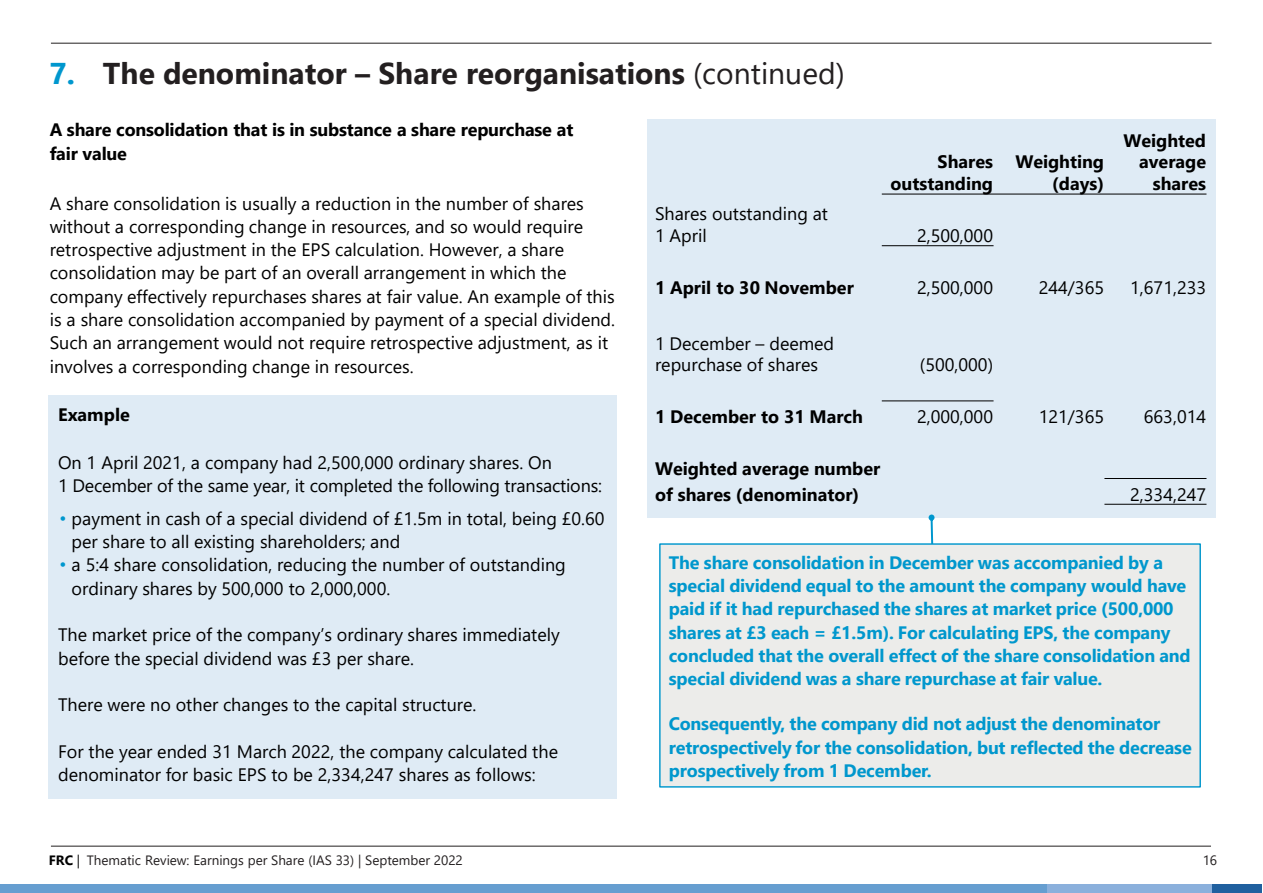
<style>
.page{position:relative;width:1263px;height:893px;background:#fff}
.page>*{position:absolute;margin:0;border:0;box-sizing:border-box;transform-origin:0 0}
.t1{font:700 30px "Segoe UI";color:#231f20}
.t2{font:18px/23.2px "Segoe UI";color:#000}
.t3{font:700 18px/23.4px "Segoe UI";letter-spacing:-.01em;color:#0097cd}
.t4{font:700 18px/21.6px "Segoe UI";color:#000;text-align:right}
.t5{font:13.5px "Segoe UI";letter-spacing:-.005em;color:#231f20}
.t6{font:700 13.5px "Segoe UI";color:#000}
.s1{color:#0097ce}
.s2{font-weight:400}
.s3{font-family:"Arial";color:#0097ce}
</style>
<div class="page">
<hr style="left:51px;top:43px;width:1161px;height:1px;background:#231f20">
<hr style="left:51px;top:846px;width:1160px;height:1px;background:#231f20">
<div style="left:0;top:884px;width:1047px;height:9px;background:#669ed0"></div>
<div style="left:1047px;top:884px;width:166px;height:9px;background:#8bb0dc"></div>
<div style="left:1213px;top:884px;width:49px;height:9px;background:#20609f"></div>
<div style="left:647px;top:120px;width:569px;height:398px;background:#dfebf5"></div>
<div style="left:49px;top:396px;width:568px;height:403px;background:#dfebf5"></div>
<hr style="left:882px;top:194px;width:325px;height:1px;background:#000">
<hr style="left:882px;top:245px;width:112px;height:1px;background:#000">
<hr style="left:882px;top:400px;width:112px;height:1px;background:#000">
<hr style="left:1104px;top:478px;width:103px;height:1px;background:#000">
<hr style="left:1104px;top:504px;width:103px;height:1px;background:#000">
<svg style="left:929px;top:514px;width:6px;height:29px"></svg>
<div style="left:660px;top:544px;width:540px;height:243px;background:#ececea"></div>
<div style="left:659px;top:543px;width:542px;height:244px;border:1px solid #0097cd"></div>
<h2 class="t1" style="left:50px;top:51px;width:797px"><span class="s1">7.</span> The denominator – Share reorganisations <span class="s2">(continued)</span></h2>
<p class="t4" style="left:50px;top:117px;width:525px;line-height:23.4px;text-align:left">A share consolidation that is in substance a share repurchase at fair value</p>
<p class="t2" style="left:50px;top:190px;width:567px">A share consolidation is usually a reduction in the number of shares without a corresponding change in resources, and so would require retrospective adjustment in the EPS calculation. However, a share consolidation may be part of an overall arrangement in which the company effectively repurchases shares at fair value. An example of this is a share consolidation accompanied by payment of a special dividend.<br>Such an arrangement would not require retrospective adjustment, as it involves a corresponding change in resources.</p>
<p class="t4" style="left:58px;top:403px;width:73px">Example</p>
<p class="t2" style="left:58px;top:450px;width:545px">On 1 April 2021, a company had 2,500,000 ordinary shares. On<br>1 December of the same year, it completed the following transactions:</p>
<p class="t2" style="left:72px;top:506px;width:534px;text-indent:-12px"><span class="s3">•</span> payment in cash of a special dividend of £1.5m in total, being £0.60 per share to all existing shareholders; and</p>
<p class="t2" style="left:72px;top:552px;width:496px;text-indent:-12px"><span class="s3">•</span> a 5:4 share consolidation, reducing the number of outstanding ordinary shares by 500,000 to 2,000,000.</p>
<p class="t2" style="left:58px;top:622px;width:503px">The market price of the company’s ordinary shares immediately before the special dividend was £3 per share.</p>
<p class="t2" style="left:58px;top:692px;width:420px">There were no other changes to the capital structure.</p>
<p class="t2" style="left:58px;top:739px;width:501px">For the year ended 31 March 2022, the company calculated the denominator for basic EPS to be 2,334,247 shares as follows:</p>
<p class="t4" style="left:1124px;top:129px;width:84px">Weighted average shares</p>
<p class="t4" style="left:891px;top:150px;width:104px">Shares outstanding</p>
<p class="t4" style="left:1015px;top:150px;width:90px">Weighting (days)</p>
<p class="t2" style="left:655px;top:202px;width:174px;line-height:21.6px">Shares outstanding at<br>1 April</p>
<p class="t2" style="left:917px;top:223px;width:77px">2,500,000</p>
<p class="t4" style="left:655px;top:275px;width:200px">1 April to 30 November</p>
<p class="t2" style="left:917px;top:274px;width:77px">2,500,000</p>
<p class="t2" style="left:1039px;top:274px;width:67px">244/365</p>
<p class="t2" style="left:1130px;top:274px;width:77px">1,671,233</p>
<p class="t2" style="left:655px;top:331px;width:181px;line-height:21.6px">1 December – deemed repurchase of shares</p>
<p class="t2" style="left:920px;top:352px;width:75px">(500,000)</p>
<p class="t4" style="left:655px;top:405px;width:210px">1 December to 31 March</p>
<p class="t2" style="left:917px;top:404px;width:77px">2,000,000</p>
<p class="t2" style="left:1039px;top:404px;width:67px">121/365</p>
<p class="t2" style="left:1144px;top:404px;width:64px">663,014</p>
<p class="t4" style="left:655px;top:457px;width:227px">Weighted average number</p>
<p class="t4" style="left:655px;top:482px;width:206px">of shares (denominator)</p>
<p class="t2" style="left:1130px;top:481px;width:77px">2,334,247</p>
<p class="t3" style="left:669px;top:549px;width:523px">The share consolidation in December was accompanied by a special dividend equal to the amount the company would have paid if it had repurchased the shares at market price (500,000 shares at £3 each = £1.5m). For calculating EPS, the company concluded that the overall effect of the share consolidation and special dividend was a share repurchase at fair value.</p>
<p class="t3" style="left:669px;top:711px;width:524px">Consequently, the company did not adjust the denominator retrospectively for the consolidation, but reflected the decrease prospectively from 1 December.</p>
<p class="t6" style="left:49px;top:851px;width:33px">FRC <span class="s2">|</span></p>
<p class="t5" style="left:87px;top:851px;width:377px">Thematic Review: Earnings per Share (IAS 33) | September 2022</p>
<p class="t5" style="left:1203px;top:851px;width:16px">16</p>
</div>
